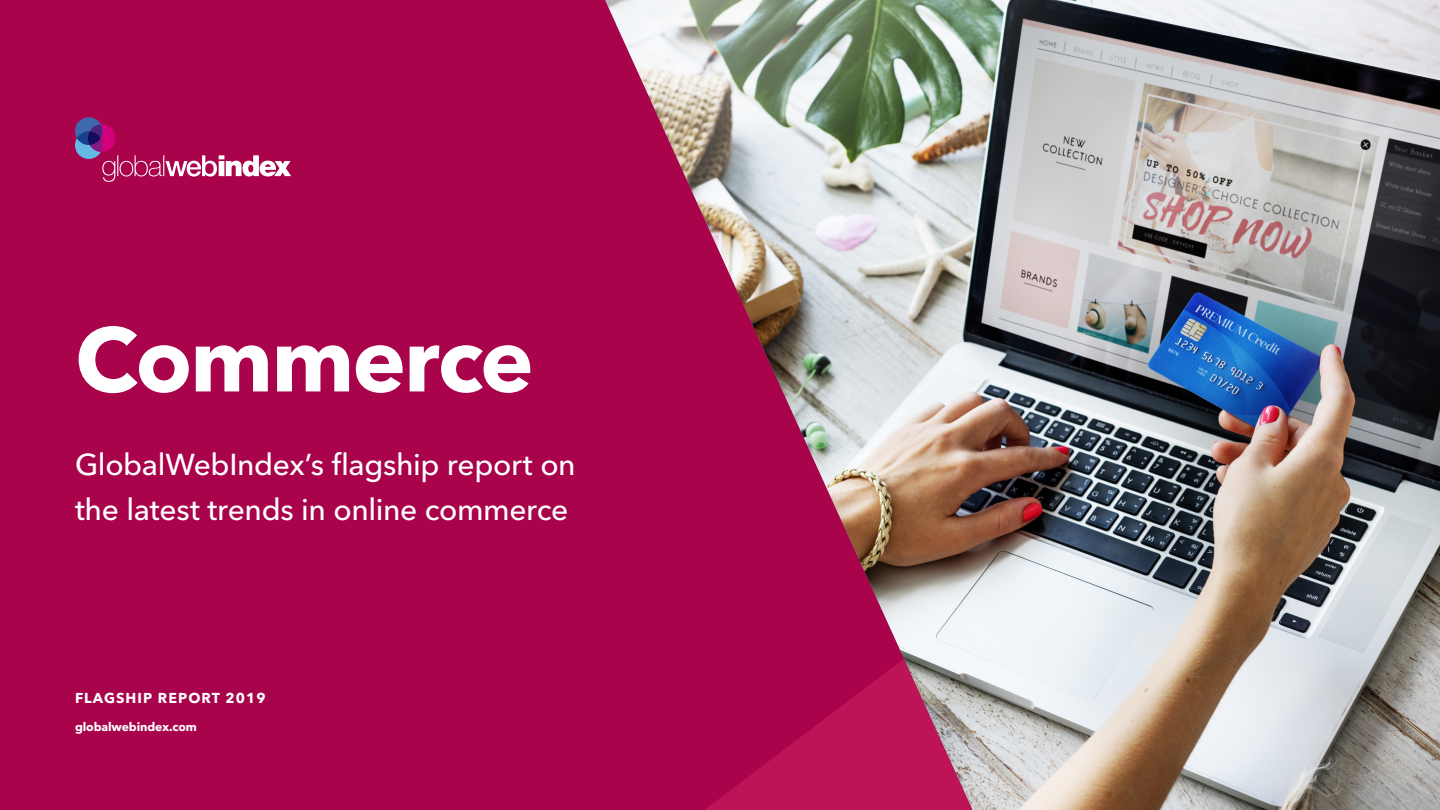
<style>
.page{position:relative;width:1440px;height:810px;background:#a8034b}
.page>*{position:absolute;margin:0;border:0;box-sizing:border-box;transform-origin:0 0}
.Document_Title{font:700 90px "Avenir Next LT Pro";letter-spacing:-.025em;color:#fff}
.t1{font:500 30px/45px "Avenir Next LT Pro";letter-spacing:-.01em;color:#fff}
.t2{font:700 14.25px "Avenir Next LT Pro";letter-spacing:.075em;color:#fff}
.t3{font:700 12px "Avenir Next LT Pro";letter-spacing:-.01em;color:#fff}
</style>
<div class="page">
<img style="left:605px;top:0;width:835px;height:810px">
<div style="left:75px;top:131px;width:28px;height:28px;background:#63bae3;border-radius:50%"></div>
<div style="left:75px;top:117px;width:28px;height:28px;background:#4069ab;border-radius:50%"></div>
<div style="left:77px;top:131px;width:24px;height:14px;background:#14408c;border-radius:50%"></div>
<svg style="left:88px;top:124px;width:203px;height:58px"></svg>
<p class="Document_Title" style="left:75px;top:305px;width:460px">Commerce</p>
<p class="t1" style="left:75px;top:442px;width:502px">GlobalWebIndex’s flagship report on the latest trends in online commerce</p>
<p class="t2" style="left:75px;top:689px;width:192px">FLAGSHIP REPORT 2019</p>
<p class="t3" style="left:75px;top:719px;width:123px">globalwebindex.com</p>
</div>
